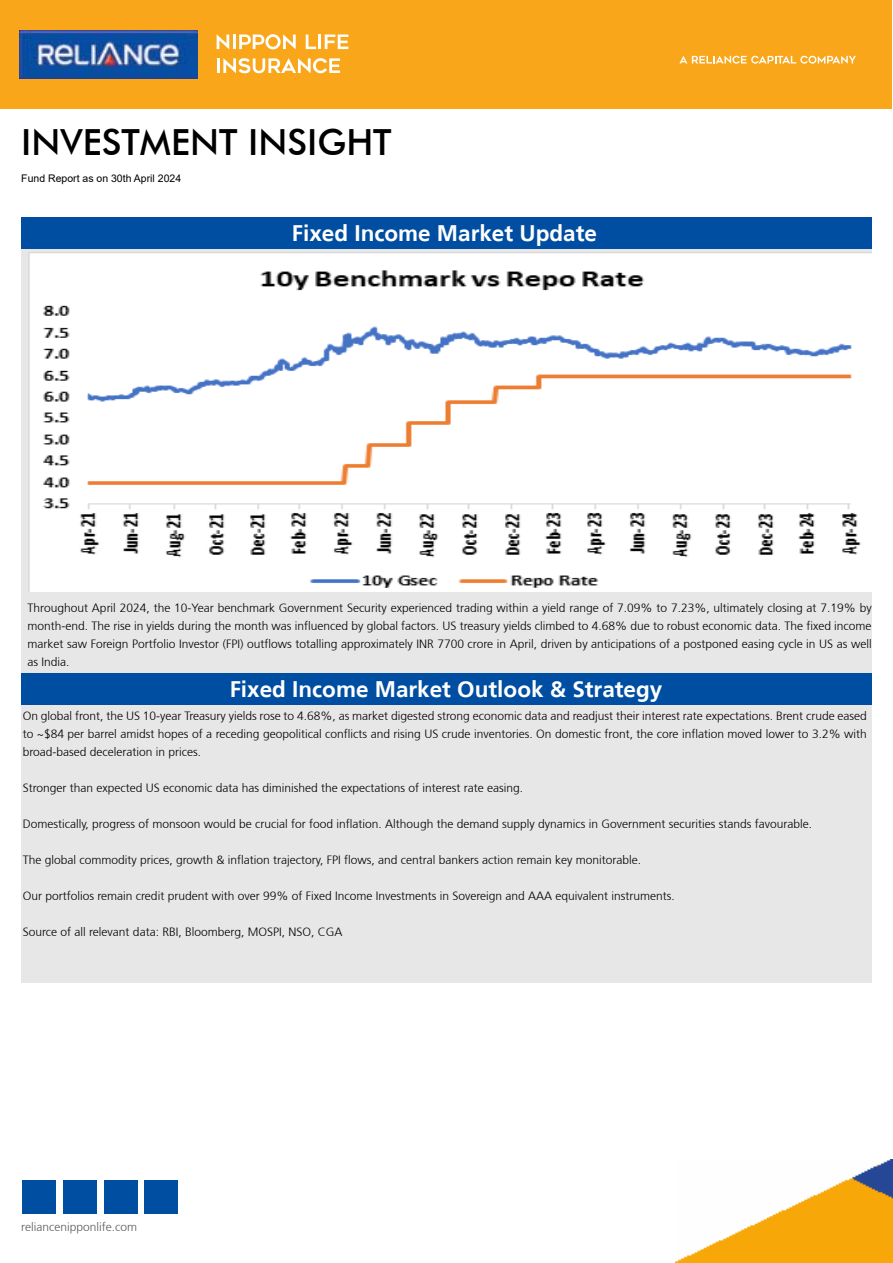
<style>
.page{position:relative;width:893px;height:1263px;background:#fff}
.page>*{position:absolute;margin:0;border:0;box-sizing:border-box;transform-origin:0 0}
.t1{font:500 36px "Futura BT";color:#000}
.t2{font:700 22.5px "Frutiger 65";color:#fff}
.t3{font:300 12px/18px "Frutiger 45";color:#000;text-align:justify}
.t4{font:300 12px "Frutiger 45";color:#58595b}
.t5{font:10.5px "Arial";color:#000}
</style>
<div class="page">
<img style="left:675px;top:1159px;width:218px;height:104px">
<div style="left:1px;top:1px;width:891px;height:108px;background:#faa61a"></div>
<img style="left:20px;top:30px;width:177px;height:49px">
<svg style="left:217px;top:35px;width:12px;height:14px"></svg>
<hr style="left:233px;top:35px;width:3px;height:14px;background:#fff">
<svg style="left:239px;top:34px;width:57px;height:15px"></svg>
<svg style="left:306px;top:35px;width:10px;height:14px"></svg>
<hr style="left:318px;top:35px;width:3px;height:14px;background:#fff">
<svg style="left:325px;top:35px;width:23px;height:14px"></svg>
<hr style="left:217px;top:58px;width:3px;height:15px;background:#fff">
<svg style="left:223px;top:58px;width:117px;height:15px"></svg>
<svg style="left:679px;top:56px;width:177px;height:8px"></svg>
<div style="left:63px;top:1180px;width:33px;height:34px;background:#004ea2"></div>
<div style="left:104px;top:1180px;width:33px;height:34px;background:#004ea2"></div>
<div style="left:145px;top:1180px;width:33px;height:34px;background:#004ea2"></div>
<div style="left:22px;top:1180px;width:33px;height:34px;background:#004ea2"></div>
<div style="left:21px;top:217px;width:851px;height:765px;background:#e7e7e7"></div>
<div style="left:21px;top:217px;width:851px;height:32px;background:#004ea2"></div>
<div style="left:21px;top:673px;width:851px;height:32px;background:#004ea2"></div>
<img style="left:28px;top:253px;width:844px;height:338px">
<h1 class="t1" style="left:21px;top:120px;width:372px">INVESTMENT INSIGHT</h1>
<p class="t5" style="left:21px;top:171px;width:161px">Fund Report as on 30th April 2024</p>
<h2 class="t2" style="left:292px;top:220px;width:307px">Fixed Income Market Update</h2>
<p class="t3" style="left:28px;top:599px;width:846px">Throughout April 2024, the 10-Year benchmark Government Security experienced trading within a yield range of 7.09% to 7.23%, ultimately closing at 7.19% by month-end. The rise in yields during the month was influenced by global factors. US treasury yields climbed to 4.68% due to robust economic data. The fixed income market saw Foreign Portfolio Investor (FPI) outflows totalling approximately INR 7700 crore in April, driven by anticipations of a postponed easing cycle in US as well as India.</p>
<h2 class="t2" style="left:230px;top:676px;width:434px">Fixed Income Market Outlook &amp; Strategy</h2>
<p class="t3" style="left:23px;top:707px;width:846px">On global front, the US 10-year Treasury yields rose to 4.68%, as market digested strong economic data and readjust their interest rate expectations. Brent crude eased to ~$84 per barrel amidst hopes of a receding geopolitical conflicts and rising US crude inventories. On domestic front, the core inflation moved lower to 3.2% with broad-based deceleration in prices.</p>
<p class="t3" style="left:23px;top:779px;width:502px">Stronger than expected US economic data has diminished the expectations of interest rate easing.</p>
<p class="t3" style="left:23px;top:815px;width:791px">Domestically, progress of monsoon would be crucial for food inflation. Although the demand supply dynamics in Government securities stands favourable.</p>
<p class="t3" style="left:23px;top:851px;width:620px">The global commodity prices, growth &amp; inflation trajectory, FPI flows, and central bankers action remain key monitorable.</p>
<p class="t3" style="left:23px;top:887px;width:654px">Our portfolios remain credit prudent with over 99% of Fixed Income Investments in Sovereign and AAA equivalent instruments.</p>
<p class="t3" style="left:23px;top:923px;width:321px">Source of all relevant data: RBI, Bloomberg, MOSPI, NSO, CGA</p>
<p class="t4" style="left:21px;top:1220px;width:117px">reliancenipponlife.com</p>
</div>
